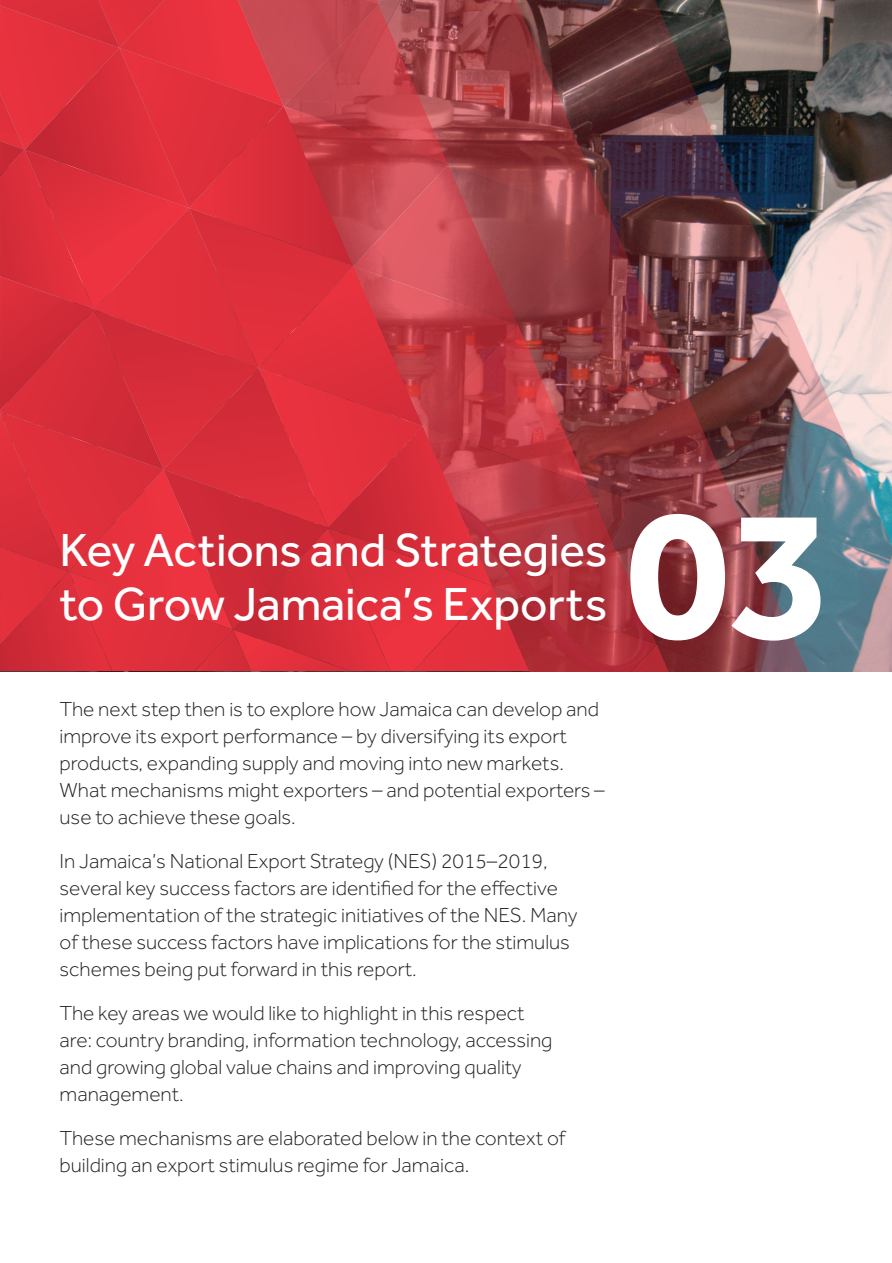
<style>
.page{position:relative;width:892px;height:1263px;background:#fff}
.page>*{position:absolute;margin:0;border:0;box-sizing:border-box;transform-origin:0 0}
.CN{font:700 190.5px "Effra";color:#fff}
.CT{font:48px/54px "Effra";letter-spacing:-.005em;color:#fff}
.Intro{font:300 21px/27px "Effra";color:#231f20}
</style>
<div class="page">
<img style="left:0;top:0;width:892px;height:671px">
<p class="CT" style="left:60px;top:522px;width:549px">Key Actions and Strategies to Grow Jamaica’s Exports</p>
<p class="Intro" style="left:60px;top:695px;width:547px">The next step then is to explore how Jamaica can develop and improve its export performance – by diversifying its export products, expanding supply and moving into new markets.<br>What mechanisms might exporters – and potential exporters – use to achieve these goals.</p>
<p class="Intro" style="left:60px;top:847px;width:519px">In Jamaica’s National Export Strategy (NES) 2015–2019, several key success factors are identified for the effective implementation of the strategic initiatives of the NES. Many of these success factors have implications for the stimulus schemes being put forward in this report.</p>
<p class="Intro" style="left:60px;top:999px;width:494px">The key areas we would like to highlight in this respect are: country branding, information technology, accessing and growing global value chains and improving quality management.</p>
<p class="Intro" style="left:60px;top:1124px;width:507px">These mechanisms are elaborated below in the context of building an export stimulus regime for Jamaica.</p>
<p class="CN" style="left:626px;top:458px;width:209px">03</p>
</div>
